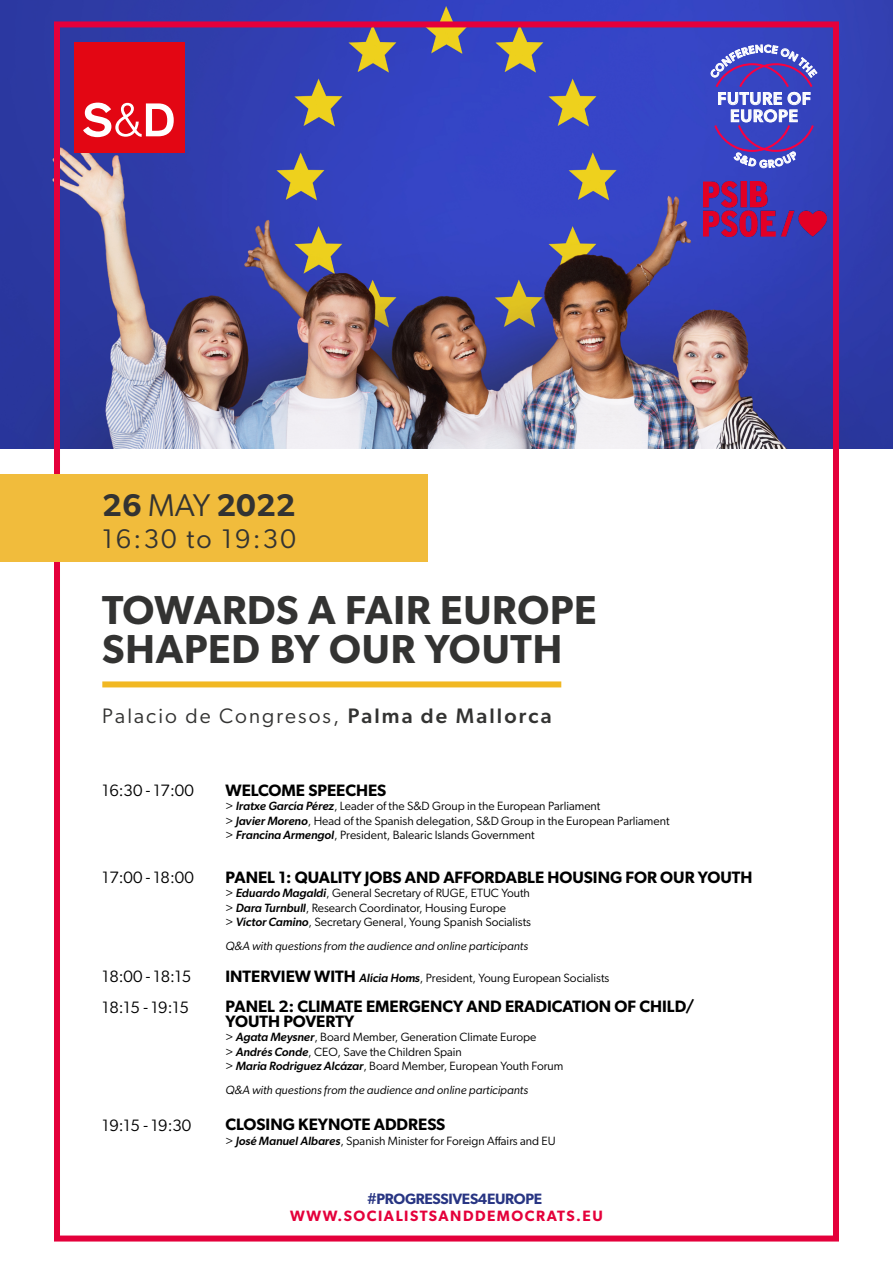
<style>
.page{position:relative;width:893px;height:1263px;background:#fff}
.page>*{position:absolute;margin:0;border:0;box-sizing:border-box;transform-origin:0 0}
.t1{font:600 40.5px/39px "Gibson";letter-spacing:.02em;color:#333332}
.t2{font:600 31.5px "Gibson";color:#333332}
.t3{font:27px "Gibson";letter-spacing:.08em;color:#333332}
.t4{font:21px "Gibson";letter-spacing:.1em;color:#333332}
.t5{font:500 17.25px/17.2px "Gibson";letter-spacing:.05em;color:#fff;text-align:center}
.t6{font:600 16.5px/15px "Gibson";color:#000}
.t7{font:16.5px/30.3px "Gibson";color:#000}
.t8{font:600 15px "Gibson";letter-spacing:.1em;color:#e4003b}
.t9{font:600 15px "Gibson";letter-spacing:-.02em;color:#283583}
.t10{font:12px/14.4px "Gibson";color:#000}
.t11{font:italic 12px "Gibson";color:#000}
.s1{font-weight:400}
.s2{font-weight:500}
.s3{font-weight:500;font-style:italic}
.s4{font-weight:600;font-size:16.5px}
</style>
<div class="page">
<img style="left:0;top:0;width:893px;height:449px">
<div style="left:54px;top:21px;width:785px;height:1220px;border:6px solid #e4003b"></div>
<div style="left:0;top:474px;width:427px;height:87px;background:#f1bc3c"></div>
<div style="left:102px;top:681px;width:459px;height:6px;background:#f1b823"></div>
<div style="left:74px;top:43px;width:110px;height:110px;background:#e30613"></div>
<svg style="left:83px;top:103px;width:91px;height:34px"></svg>
<img style="left:703px;top:182px;width:123px;height:54px">
<svg style="left:710px;top:44px;width:108px;height:124px;background:#5857c1"></svg>
<h3 class="t5" style="left:717px;top:90px;width:95px">FUTURE OF<br>EUROPE</h3>
<h2 class="t2" style="left:102px;top:486px;width:195px">26 <span class="s1">MAY</span> 2022</h2>
<h3 class="t3" style="left:102px;top:523px;width:195px">16:30 to 19:30</h3>
<h1 class="t1" style="left:102px;top:589px;width:496px">TOWARDS A FAIR EUROPE<br>SHAPED BY OUR YOUTH</h1>
<h3 class="t4" style="left:102px;top:703px;width:451px">Palacio de Congresos, <span class="s2">Palma de Mallorca</span></h3>
<h3 class="t7" style="left:102px;top:775px;width:93px">16:30 - 17:00</h3>
<h3 class="t7" style="left:102px;top:862px;width:93px">17:00 - 18:00</h3>
<h3 class="t7" style="left:102px;top:961px;width:91px">18:00 - 18:15<br>18:15 - 19:15</h3>
<h3 class="t7" style="left:102px;top:1110px;width:91px">19:15 - 19:30</h3>
<h3 class="t6" style="left:225px;top:782px;width:162px">WELCOME SPEECHES</h3>
<p class="t10" style="left:225px;top:799px;width:446px">&gt; <span class="s3">Iratxe García Pérez</span>, Leader of the S&amp;D Group in the European Parliament<br>&gt; <span class="s3">Javier Moreno</span>, Head of the Spanish delegation, S&amp;D Group in the European Parliament &gt; <span class="s3">Francina Armengol</span>, President, Balearic Islands Government</p>
<h3 class="t6" style="left:225px;top:869px;width:528px">PANEL 1: QUALITY JOBS AND AFFORDABLE HOUSING FOR OUR YOUTH</h3>
<p class="t10" style="left:225px;top:886px;width:307px">&gt; <span class="s3">Eduardo Magaldi</span>, General Secretary of RUGE, ETUC Youth &gt; <span class="s3">Dara Turnbull</span>, Research Coordinator, Housing Europe<br>&gt; <span class="s3">Víctor Camino</span>, Secretary General, Young Spanish Socialists</p>
<p class="t11" style="left:225px;top:939px;width:304px">Q&amp;A with questions from the audience and online participants</p>
<p class="t10" style="left:225px;top:970px;width:385px"><span class="s4">INTERVIEW WITH</span> <span class="s3">Alícia Homs</span>, President, Young European Socialists</p>
<h3 class="t6" style="left:225px;top:998px;width:470px">PANEL 2: CLIMATE EMERGENCY AND ERADICATION OF CHILD/<br>YOUTH POVERTY</h3>
<p class="t10" style="left:225px;top:1030px;width:339px">&gt; <span class="s3">Agata Meysner</span>, Board Member, Generation Climate Europe<br>&gt; <span class="s3">Andrés Conde</span>, CEO, Save the Children Spain<br>&gt; <span class="s3">Maria Rodriguez Alcázar</span>, Board Member, European Youth Forum</p>
<p class="t11" style="left:225px;top:1083px;width:304px">Q&amp;A with questions from the audience and online participants</p>
<h3 class="t6" style="left:225px;top:1117px;width:221px">CLOSING KEYNOTE ADDRESS</h3>
<p class="t10" style="left:225px;top:1133px;width:332px">&gt; <span class="s3">José Manuel Albares</span>, Spanish Minister for Foreign Affairs and EU</p>
<p class="t9" style="left:367px;top:1190px;width:177px">#PROGRESSIVES4EUROPE</p>
<p class="t8" style="left:290px;top:1207px;width:314px">WWW.SOCIALISTSANDDEMOCRATS.EU</p>
</div>
